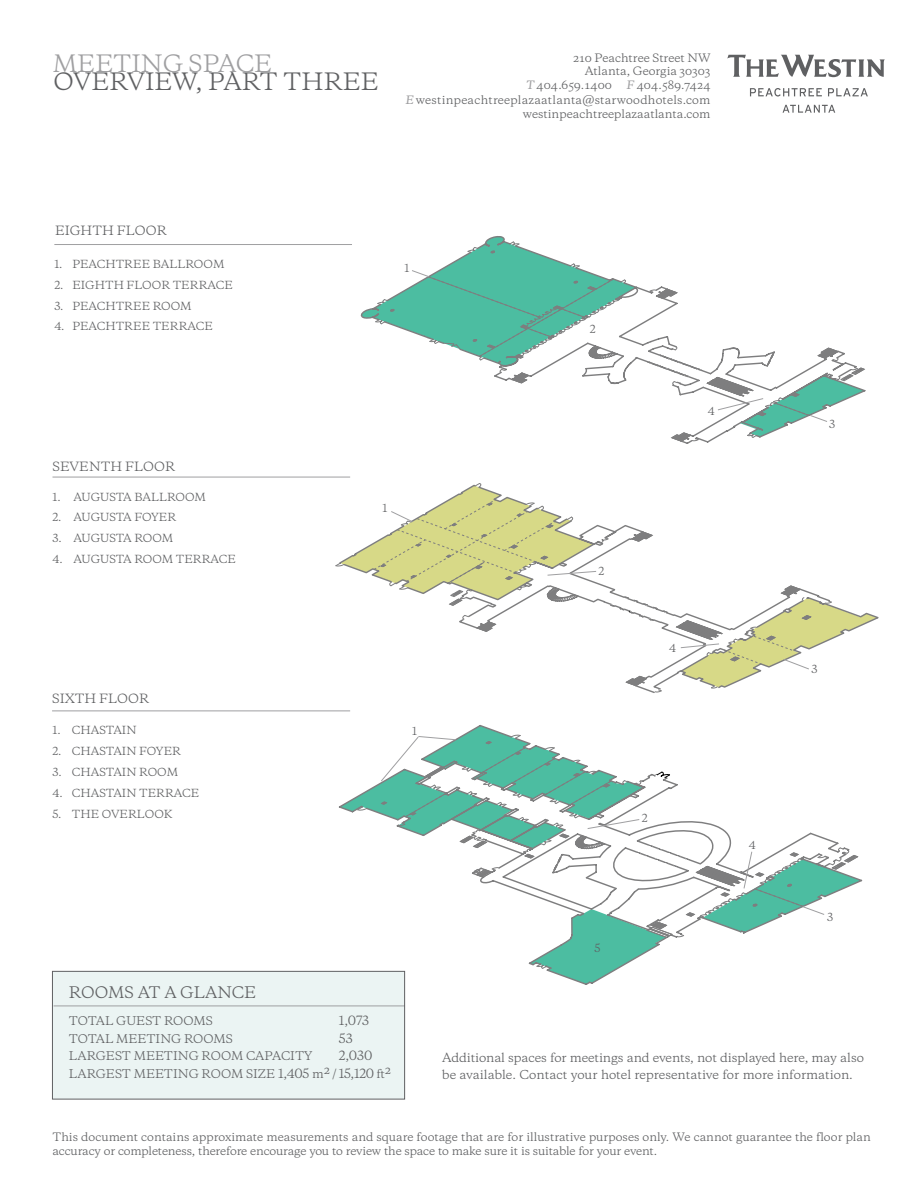
<style>
.page{position:relative;width:918px;height:1188px;background:#fff}
.page>*{position:absolute;margin:0;border:0;box-sizing:border-box;transform-origin:0 0}
.t1{font:22.5px "Copernicus";color:#5f6062}
.t2{font:22.5px "Copernicus";color:#9f9fa1}
.t3{font:15px "Copernicus";color:#5f6062}
.t4{font:12px "Copernicus";color:#5f6062}
.t5{font:11.7px/16.5px "Copernicus";letter-spacing:-.01em;color:#5f6062}
.t6{font:11.25px "Copernicus";color:#5f6062}
.t7{font:10.8px/13.5px "Copernicus";color:#5f6062}
.t8{font:10.8px/15.6px "Copernicus";letter-spacing:.02em;color:#5f6062;text-align:right}
.t9{font:10.5px "Copernicus";color:#5f6062}
.s1{font-weight:500;font-style:italic;color:#9f9fa1}
.s2{font-size:12px}
</style>
<div class="page">
<hr style="left:52px;top:477px;width:298px;height:1px;background:#9f9fa1">
<hr style="left:52px;top:711px;width:298px;height:1px;background:#9f9fa1">
<div style="left:53px;top:972px;width:352px;height:127px;background:#ebf4f3"></div>
<hr style="left:54px;top:1006px;width:351px;height:1px;background:#9f9fa1">
<div style="left:52px;top:971px;width:353px;height:128px;border:1px solid #5f6062"></div>
<svg style="left:727px;top:55px;width:158px;height:22px"></svg>
<svg style="left:783px;top:105px;width:52px;height:8px"></svg>
<svg style="left:750px;top:88px;width:72px;height:9px"></svg>
<svg style="left:828px;top:88px;width:40px;height:8px"></svg>
<svg style="left:340px;top:725px;width:522px;height:259px"></svg>
<svg style="left:336px;top:483px;width:542px;height:210px"></svg>
<hr style="left:54px;top:244px;width:298px;height:1px;background:#9f9fa1">
<svg style="left:361px;top:236px;width:505px;height:208px"></svg>
<h1 class="t2" style="left:53px;top:48px;width:221px">MEETING SPACE</h1>
<h1 class="t1" style="left:54px;top:66px;width:327px">OVERVIEW, PART THREE</h1>
<p class="t7" style="left:573px;top:51px;width:139px">210 Peachtree Street NW</p>
<p class="t7" style="left:585px;top:65px;width:127px">Atlanta, Georgia 30303</p>
<p class="t7" style="left:526px;top:78px;width:87px"><span class="s1">T</span> 404.659.1400</p>
<p class="t8" style="left:406px;top:77px;width:306px"><span class="s1">F</span> 404.589.7424<br><span class="s1">E</span> westinpeachtreeplazaatlanta@starwoodhotels.com</p>
<p class="t7" style="left:523px;top:107px;width:189px">westinpeachtreeplazaatlanta.com</p>
<p class="t4" style="left:55px;top:223px;width:113px">EIGHTH FLOOR</p>
<p class="t9" style="left:54px;top:257px;width:172px">1. PEACHTREE BALLROOM</p>
<p class="t9" style="left:54px;top:278px;width:180px">2. EIGHTH FLOOR TERRACE</p>
<p class="t9" style="left:54px;top:299px;width:139px">3. PEACHTREE ROOM</p>
<p class="t9" style="left:54px;top:319px;width:160px">4. PEACHTREE TERRACE</p>
<p class="t9" style="left:404px;top:261px;width:6px">1</p>
<p class="t9" style="left:590px;top:322px;width:7px">2</p>
<p class="t4" style="left:52px;top:458px;width:124px">SEVENTH FLOOR</p>
<p class="t9" style="left:52px;top:490px;width:155px">1. AUGUSTA BALLROOM</p>
<p class="t9" style="left:52px;top:510px;width:125px">2. AUGUSTA FOYER</p>
<p class="t9" style="left:52px;top:531px;width:122px">3. AUGUSTA ROOM</p>
<p class="t9" style="left:52px;top:552px;width:185px">4. AUGUSTA ROOM TERRACE</p>
<p class="t9" style="left:383px;top:501px;width:6px">1</p>
<p class="t9" style="left:599px;top:564px;width:7px">2</p>
<p class="t9" style="left:708px;top:404px;width:8px">4</p>
<p class="t9" style="left:829px;top:417px;width:8px">3</p>
<p class="t4" style="left:52px;top:691px;width:99px">SIXTH FLOOR</p>
<p class="t9" style="left:52px;top:723px;width:86px">1. CHASTAIN</p>
<p class="t9" style="left:52px;top:744px;width:130px">2. CHASTAIN FOYER</p>
<p class="t9" style="left:52px;top:765px;width:127px">3. CHASTAIN ROOM</p>
<p class="t9" style="left:52px;top:786px;width:148px">4. CHASTAIN TERRACE</p>
<p class="t9" style="left:52px;top:807px;width:122px">5. THE OVERLOOK</p>
<p class="t9" style="left:412px;top:724px;width:6px">1</p>
<h2 class="t3" style="left:69px;top:982px;width:189px">ROOMS AT A GLANCE</h2>
<p class="t6" style="left:69px;top:1013px;width:145px">TOTAL GUEST ROOMS</p>
<p class="t4" style="left:339px;top:1012px;width:32px">1,073</p>
<p class="t6" style="left:69px;top:1031px;width:166px">TOTAL MEETING ROOMS</p>
<p class="t4" style="left:339px;top:1030px;width:15px">53</p>
<p class="t6" style="left:69px;top:1049px;width:245px">LARGEST MEETING ROOM CAPACITY</p>
<p class="t4" style="left:339px;top:1048px;width:35px">2,030</p>
<p class="t6" style="left:69px;top:1066px;width:324px">LARGEST MEETING ROOM SIZE <span class="s2">1,405</span> m2 / <span class="s2">15,120</span> ft2</p>
<p class="t9" style="left:669px;top:641px;width:8px">4</p>
<p class="t9" style="left:642px;top:811px;width:7px">2</p>
<p class="t9" style="left:595px;top:941px;width:7px">5</p>
<p class="t9" style="left:812px;top:662px;width:8px">3</p>
<p class="t9" style="left:749px;top:838px;width:8px">4</p>
<p class="t9" style="left:827px;top:910px;width:8px">3</p>
<p class="t5" style="left:442px;top:1049px;width:423px">Additional spaces for meetings and events, not displayed here, may also be available. Contact your hotel representative for more information.</p>
<p class="t7" style="left:52px;top:1130px;width:820px">This document contains approximate measurements and square footage that are for illustrative purposes only. We cannot guarantee the floor plan accuracy or completeness, therefore encourage you to review the space to make sure it is suitable for your event.</p>
</div>
